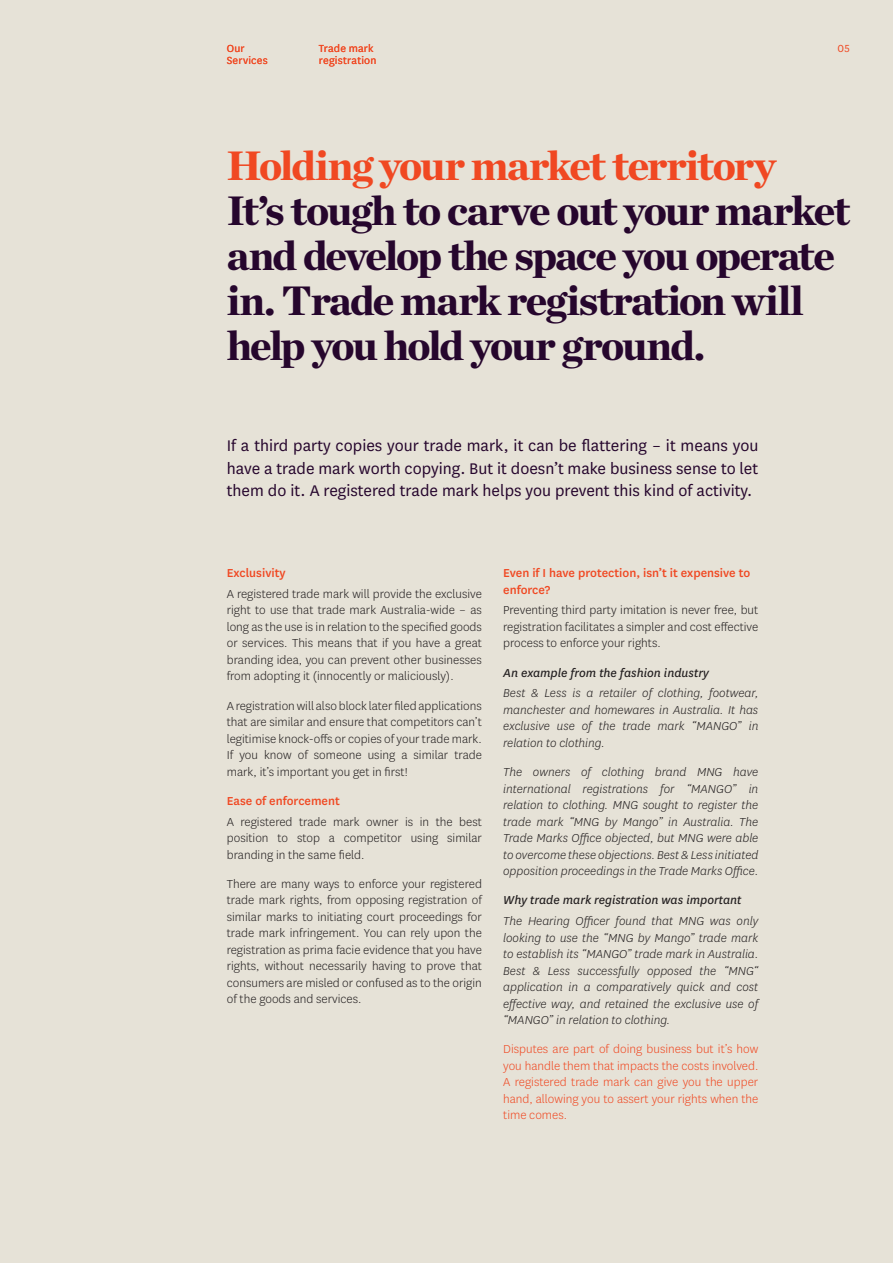
<style>
.page{position:relative;width:893px;height:1263px;background:#e6e2d7}
.page>*{position:absolute;margin:0;border:0;box-sizing:border-box;transform-origin:0 0}
.t1{font:900 42px/45px "Chronicle Deck";letter-spacing:-.04em;color:#26062d}
.t2{font:900 42px "Chronicle Deck";letter-spacing:-.035em;color:#f04822}
.t3{font:18px/22.5px "National";color:#26062d;text-align:justify}
.t4{font:300 13.5px/16.5px "National";color:#231f20;text-align:justify}
.t5{font:italic 300 13.5px/16.5px "National";color:#231f20;text-align:justify}
.t6{font:300 13.5px/16.5px "National";color:#f04822;text-align:justify}
.t7{font:500 13.5px/16.5px "National";color:#f04822}
.t8{font:italic 13.5px "National";color:#231f20}
.t9{font:12px/12.8px "National";letter-spacing:.015em;color:#f04822}
</style>
<div class="page">
<p class="t9" style="left:227px;top:41px;width:42px">Our<br>Services</p>
<p class="t9" style="left:319px;top:41px;width:59px">Trade mark registration</p>
<p class="t9" style="left:838px;top:41px;width:14px">05</p>
<h1 class="t2" style="left:227px;top:132px;width:551px">Holding your market territory</h1>
<h1 class="t1" style="left:227px;top:186px;width:625px">It’s tough to carve out your market and develop the space you operate in. Trade mark registration will help you hold your ground.</h1>
<h2 class="t3" style="left:227px;top:434px;width:533px">If a third party copies your trade mark, it can be flattering – it means you have a trade mark worth copying. But it doesn’t make business sense to let them do it. A registered trade mark helps you prevent this kind of activity.</h2>
<p class="t7" style="left:227px;top:564px;width:60px">Exclusivity</p>
<p class="t4" style="left:227px;top:585px;width:257px">A registered trade mark will provide the exclusive right to use that trade mark Australia-wide – as long as the use is in relation to the specified goods or services. This means that if you have a great branding idea, you can prevent other businesses from adopting it (innocently or maliciously).</p>
<p class="t4" style="left:227px;top:697px;width:257px">A registration will also block later filed applications that are similar and ensure that competitors can’t legitimise knock-offs or copies of your trade mark.<br>If you know of someone using a similar trade mark, it’s important you get in first!</p>
<p class="t7" style="left:227px;top:792px;width:115px">Ease of enforcement</p>
<p class="t4" style="left:227px;top:813px;width:257px">A registered trade mark owner is in the best position to stop a competitor using similar branding in the same field.</p>
<p class="t4" style="left:227px;top:875px;width:257px">There are many ways to enforce your registered trade mark rights, from opposing registration of similar marks to initiating court proceedings for trade mark infringement. You can rely upon the registration as prima facie evidence that you have rights, without necessarily having to prove that consumers are misled or confused as to the origin of the goods and services.</p>
<p class="t7" style="left:503px;top:564px;width:249px">Even if I have protection, isn’t it expensive to enforce?</p>
<p class="t4" style="left:503px;top:601px;width:257px">Preventing third party imitation is never free, but registration facilitates a simpler and cost effective process to enforce your rights.</p>
<p class="t8" style="left:503px;top:664px;width:207px">An example from the fashion industry</p>
<p class="t5" style="left:503px;top:685px;width:257px">Best &amp; Less is a retailer of clothing, footwear, manchester and homewares in Australia. It has exclusive use of the trade mark “MANGO” in relation to clothing.</p>
<p class="t5" style="left:503px;top:763px;width:257px">The owners of clothing brand MNG have international registrations for “MANGO” in relation to clothing. MNG sought to register the trade mark “MNG by Mango” in Australia. The Trade Marks Office objected, but MNG were able to overcome these objections. Best &amp; Less initiated opposition proceedings in the Trade Marks Office.</p>
<p class="t8" style="left:503px;top:891px;width:240px">Why trade mark registration was important</p>
<p class="t5" style="left:503px;top:912px;width:260px;text-align:left">The Hearing Officer found that MNG was only looking to use the “MNG by Mango” trade mark to establish its “MANGO” trade mark in Australia.<br>Best &amp; Less successfully opposed the “MNG“ application in a comparatively quick and cost effective way, and retained the exclusive use of “MANGO” in relation to clothing.</p>
<p class="t6" style="left:503px;top:1040px;width:257px">Disputes are part of doing business but it’s how you handle them that impacts the costs involved.<br>A registered trade mark can give you the upper hand, allowing you to assert your rights when the time comes.</p>
</div>
